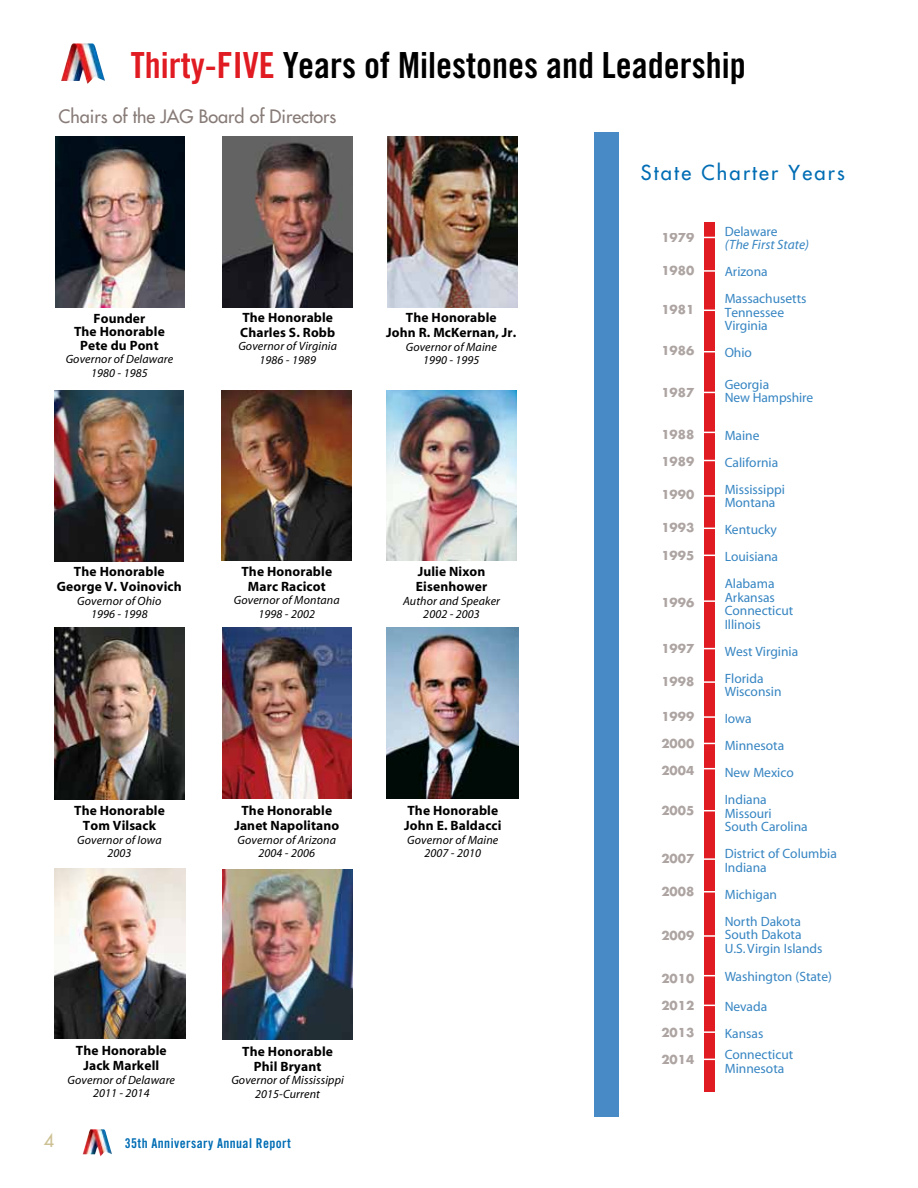
<style>
.page{position:relative;width:918px;height:1188px;background:#fff}
.page>*{position:absolute;margin:0;border:0;box-sizing:border-box;transform-origin:0 0}
.t1{font:36px "Trade Gothic Bold Cond Twenty";color:#000}
.t2{font:20.1px "Futura";letter-spacing:.11em;color:#006db4}
.t3{font:18px "Futura";color:#877b77}
.t4{font:18px "Futura";color:#cdc194}
.t5{font:13.5px/27px "Myriad";color:#3685c2}
.t6{font:700 13.5px/15px "Myriad";letter-spacing:.01em;color:#000;text-align:center}
.t7{font:13.5px "Trade Gothic Bold Cond Twenty";letter-spacing:.03em;color:#006db4}
.t8{font:italic 13.5px "Myriad";color:#3685c2}
.t9{font:italic 12px/13.5px "Myriad";letter-spacing:.01em;color:#000;text-align:center}
.t10{font:700 12px "Futura";color:#8f8380}
.s1{color:#e11b22}
</style>
<div class="page">
<img style="left:84px;top:1129px;width:10px;height:22px">
<img style="left:55px;top:137px;width:130px;height:171px">
<img style="left:223px;top:136px;width:130px;height:171px">
<img style="left:388px;top:137px;width:129px;height:171px">
<img style="left:54px;top:390px;width:130px;height:171px">
<img style="left:222px;top:390px;width:130px;height:170px">
<img style="left:387px;top:390px;width:129px;height:170px">
<img style="left:55px;top:628px;width:129px;height:171px">
<img style="left:222px;top:628px;width:129px;height:171px">
<img style="left:387px;top:628px;width:132px;height:170px">
<img style="left:54px;top:868px;width:131px;height:171px">
<img style="left:223px;top:869px;width:130px;height:171px">
<img style="left:62px;top:43px;width:16px;height:33px">
<div style="left:704px;top:223px;width:10px;height:869px;background:#e11b22"></div>
<svg style="left:704px;top:270px;width:11px;height:2px"></svg>
<svg style="left:704px;top:495px;width:11px;height:2px"></svg>
<svg style="left:704px;top:600px;width:11px;height:2px"></svg>
<svg style="left:704px;top:681px;width:11px;height:2px"></svg>
<svg style="left:704px;top:716px;width:11px;height:2px"></svg>
<svg style="left:704px;top:858px;width:11px;height:2px"></svg>
<svg style="left:704px;top:891px;width:11px;height:2px"></svg>
<svg style="left:704px;top:935px;width:11px;height:2px"></svg>
<svg style="left:704px;top:1031px;width:11px;height:2px"></svg>
<div style="left:594px;top:133px;width:25px;height:984px;background:#478ac5"></div>
<h1 class="t1" style="left:131px;top:44px;width:616px"><span class="s1">Thirty-FIVE</span> Years of Milestones and Leadership</h1>
<h3 class="t3" style="left:58px;top:105px;width:279px">Chairs of the JAG Board of Directors</h3>
<p class="t6" style="left:74px;top:312px;width:92px;line-height:13.5px">Founder<br>The Honorable<br>Pete du Pont</p>
<p class="t9" style="left:66px;top:353px;width:109px">Governor of Delaware<br>1980 - 1985</p>
<p class="t6" style="left:240px;top:310px;width:96px;text-align:left">The Honorable<br>Charles S. Robb</p>
<p class="t9" style="left:238px;top:340px;width:100px">Governor of Virginia<br>1986 - 1989</p>
<p class="t6" style="left:386px;top:311px;width:132px">The Honorable<br>John R. McKernan, Jr.</p>
<p class="t9" style="left:406px;top:341px;width:93px">Governor of Maine<br>1990 - 1995</p>
<p class="t6" style="left:57px;top:565px;width:126px">The Honorable<br>George V. Voinovich</p>
<p class="t9" style="left:77px;top:594px;width:86px">Governor of Ohio<br>1996 - 1998</p>
<p class="t6" style="left:241px;top:564px;width:92px">The Honorable<br>Marc Racicot</p>
<p class="t9" style="left:234px;top:594px;width:107px">Governor of Montana<br>1998 - 2002</p>
<p class="t6" style="left:416px;top:564px;width:73px;text-align:left">Julie Nixon<br>Eisenhower</p>
<p class="t9" style="left:403px;top:594px;width:99px">Author and Speaker<br>2002 - 2003</p>
<p class="t6" style="left:74px;top:804px;width:92px">The Honorable<br>Tom Vilsack</p>
<p class="t9" style="left:77px;top:833px;width:86px">Governor of Iowa<br>2003</p>
<p class="t6" style="left:234px;top:804px;width:106px">The Honorable<br>Janet Napolitano</p>
<p class="t9" style="left:238px;top:833px;width:100px">Governor of Arizona<br>2004 - 2006</p>
<p class="t6" style="left:404px;top:804px;width:99px;text-align:left">The Honorable<br>John E. Baldacci</p>
<p class="t9" style="left:407px;top:833px;width:93px">Governor of Maine<br>2007 - 2010</p>
<p class="t6" style="left:76px;top:1044px;width:92px">The Honorable<br>Jack Markell</p>
<p class="t9" style="left:68px;top:1074px;width:109px">Governor of Delaware<br>2011 - 2014</p>
<p class="t6" style="left:242px;top:1044px;width:92px">The Honorable<br>Phil Bryant</p>
<p class="t9" style="left:231px;top:1074px;width:114px">Governor of Mississippi<br>2015-Current</p>
<h3 class="t4" style="left:44px;top:1129px;width:12px">4</h3>
<p class="t7" style="left:125px;top:1135px;width:168px">35th Anniversary Annual Report</p>
<h2 class="t2" style="left:641px;top:159px;width:205px">State Charter Years</h2>
<p class="t10" style="left:661px;top:230px;width:34px">1979</p>
<p class="t10" style="left:661px;top:263px;width:34px">1980</p>
<p class="t10" style="left:661px;top:302px;width:34px">1981</p>
<p class="t10" style="left:661px;top:342px;width:34px">1986</p>
<p class="t10" style="left:661px;top:384px;width:34px">1987</p>
<p class="t10" style="left:661px;top:426px;width:34px">1988</p>
<p class="t10" style="left:661px;top:453px;width:34px">1989</p>
<p class="t10" style="left:661px;top:486px;width:34px">1990</p>
<p class="t10" style="left:661px;top:519px;width:34px">1993</p>
<p class="t10" style="left:661px;top:548px;width:34px">1995</p>
<p class="t10" style="left:661px;top:594px;width:34px">1996</p>
<p class="t10" style="left:661px;top:641px;width:34px">1997</p>
<p class="t10" style="left:661px;top:674px;width:34px">1998</p>
<p class="t10" style="left:661px;top:708px;width:34px">1999</p>
<p class="t10" style="left:661px;top:735px;width:34px">2000</p>
<p class="t10" style="left:661px;top:762px;width:34px">2004</p>
<p class="t10" style="left:661px;top:803px;width:34px">2005</p>
<p class="t10" style="left:661px;top:851px;width:34px">2007</p>
<p class="t10" style="left:661px;top:884px;width:34px">2008</p>
<p class="t10" style="left:661px;top:927px;width:34px">2009</p>
<p class="t10" style="left:661px;top:971px;width:34px">2010</p>
<p class="t10" style="left:661px;top:998px;width:34px">2012</p>
<p class="t10" style="left:661px;top:1025px;width:34px">2013</p>
<p class="t10" style="left:661px;top:1052px;width:34px">2014</p>
<p class="t5" style="left:725px;top:218px;width:55px">Delaware</p>
<p class="t8" style="left:725px;top:238px;width:86px">(The First State)</p>
<p class="t5" style="left:725px;top:259px;width:83px">Arizona<br>Massachusetts</p>
<p class="t5" style="left:725px;top:306px;width:61px;line-height:13.5px">Tennessee<br>Virginia</p>
<p class="t5" style="left:725px;top:340px;width:29px">Ohio</p>
<p class="t5" style="left:725px;top:378px;width:90px;line-height:13.5px">Georgia<br>New Hampshire</p>
<p class="t5" style="left:725px;top:422px;width:62px">Maine<br>California<br>Mississippi</p>
<p class="t5" style="left:725px;top:490px;width:55px">Montana<br>Kentucky<br>Louisiana<br>Alabama</p>
<p class="t5" style="left:725px;top:591px;width:70px;line-height:13.5px">Arkansas<br>Connecticut<br>Illinois</p>
<p class="t5" style="left:725px;top:638px;width:75px">West Virginia<br>Florida</p>
<p class="t5" style="left:725px;top:679px;width:71px">Wisconsin<br>Iowa<br>Minnesota<br>New Mexico<br>Indiana</p>
<p class="t5" style="left:725px;top:807px;width:85px;line-height:13.5px">Missouri<br>South Carolina</p>
<p class="t5" style="left:725px;top:848px;width:114px;line-height:13.5px">District of Columbia<br>Indiana</p>
<p class="t5" style="left:725px;top:881px;width:78px">Michigan<br>North Dakota</p>
<p class="t5" style="left:725px;top:929px;width:99px;line-height:13.5px">South Dakota<br>U.S. Virgin Islands</p>
<p class="t5" style="left:725px;top:964px;width:109px">Washington (State)</p>
<p class="t5" style="left:725px;top:994px;width:44px">Nevada<br>Kansas</p>
<p class="t5" style="left:725px;top:1049px;width:70px;line-height:13.5px">Connecticut<br>Minnesota</p>
</div>
